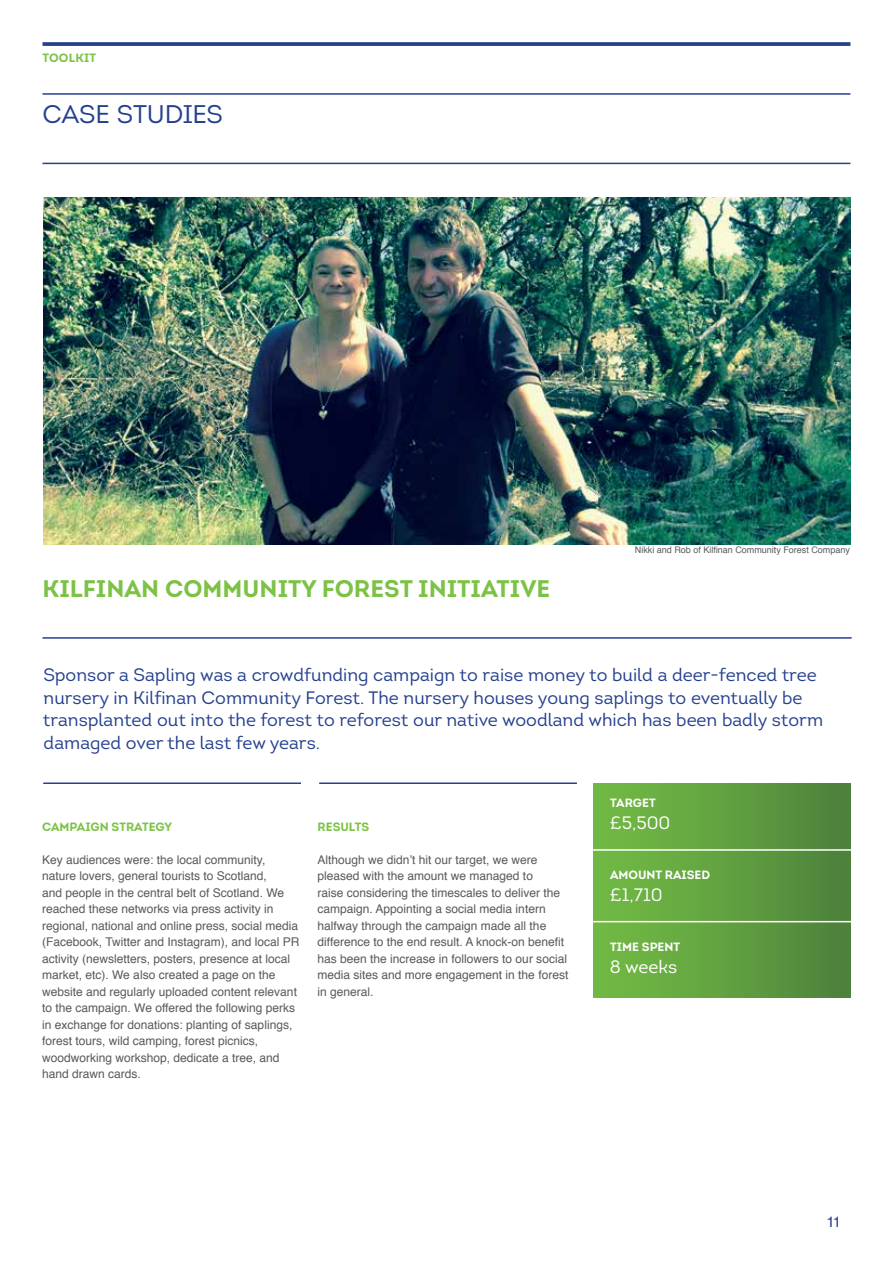
<style>
.page{position:relative;width:893px;height:1263px;background:#fff}
.page>*{position:absolute;margin:0;border:0;box-sizing:border-box;transform-origin:0 0}
.t1{font:25.5px "Intro";letter-spacing:-.01em;color:#25408f}
.t2{font:700 24px "Intro";color:#7cc245}
.t3{font:18px/22.5px "Intro";color:#25408f}
.t4{font:18px "Intro";color:#fff}
.t5{font:15px "Helvetica";color:#25408f}
.t6{font:12px/16.5px "Helvetica";color:#58595b}
.t7{font:700 12px "Intro";color:#7cc245}
.t8{font:700 12px "Intro";color:#fff}
.t9{font:9px "Helvetica";color:#58595b}
</style>
<div class="page">
<div style="left:593px;top:783px;width:258px;height:215px;background:linear-gradient(to right,#74be45,#4e823c)"></div>
<hr style="left:43px;top:163px;width:807px;height:1px;background:#25408f">
<svg style="left:43px;top:42px;width:807px;height:4px;background:#324b95"></svg>
<hr style="left:43px;top:93px;width:807px;height:2px;background:#25408f">
<hr style="left:43px;top:637px;width:809px;height:2px;background:#25408f">
<img style="left:43px;top:197px;width:807px;height:348px">
<hr style="left:43px;top:782px;width:258px;height:2px;background:#25408f">
<hr style="left:319px;top:782px;width:258px;height:2px;background:#25408f">
<hr style="left:591px;top:849px;width:268px;height:2px;background:#fff">
<hr style="left:589px;top:921px;width:268px;height:1px;background:#fff">
<p class="t7" style="left:43px;top:50px;width:55px">TOOLKIT</p>
<h1 class="t1" style="left:43px;top:98px;width:182px">CASE STUDIES</h1>
<h2 class="t2" style="left:43px;top:573px;width:509px">KILFINAN COMMUNITY FOREST INITIATIVE</h2>
<p class="t9" style="left:635px;top:543px;width:217px">Nikki and Rob of Kilfinan Community Forest Company</p>
<p class="t3" style="left:43px;top:664px;width:782px">Sponsor a Sapling was a crowdfunding campaign to raise money to build a deer-fenced tree nursery in Kilfinan Community Forest. The nursery houses young saplings to eventually be transplanted out into the forest to reforest our native woodland which has been badly storm damaged over the last few years.</p>
<p class="t7" style="left:42px;top:819px;width:131px">CAMPAIGN STRATEGY</p>
<p class="t6" style="left:42px;top:852px;width:259px">Key audiences were: the local community, nature lovers, general tourists to Scotland,<br>and people in the central belt of Scotland. We reached these networks via press activity in regional, national and online press, social media (Facebook, Twitter and Instagram), and local PR activity (newsletters, posters, presence at local market, etc). We also created a page on the website and regularly uploaded content relevant to the campaign. We offered the following perks in exchange for donations: planting of saplings, forest tours, wild camping, forest picnics, woodworking workshop, dedicate a tree, and hand drawn cards.</p>
<p class="t7" style="left:318px;top:819px;width:53px">RESULTS</p>
<p class="t6" style="left:318px;top:852px;width:252px">Although we didn’t hit our target, we were pleased with the amount we managed to<br>raise considering the timescales to deliver the campaign. Appointing a social media intern halfway through the campaign made all the difference to the end result. A knock-on benefit has been the increase in followers to our social media sites and more engagement in the forest in general.</p>
<p class="t8" style="left:610px;top:795px;width:47px">TARGET</p>
<h3 class="t4" style="left:610px;top:812px;width:62px">£5,500</h3>
<p class="t8" style="left:610px;top:867px;width:102px">AMOUNT RAISED</p>
<h3 class="t4" style="left:610px;top:884px;width:54px">£1,710</h3>
<p class="t8" style="left:610px;top:939px;width:71px">TIME SPENT</p>
<h3 class="t4" style="left:610px;top:956px;width:69px">8 weeks</h3>
<p class="t5" style="left:826px;top:1210px;width:16px">11</p>
</div>
